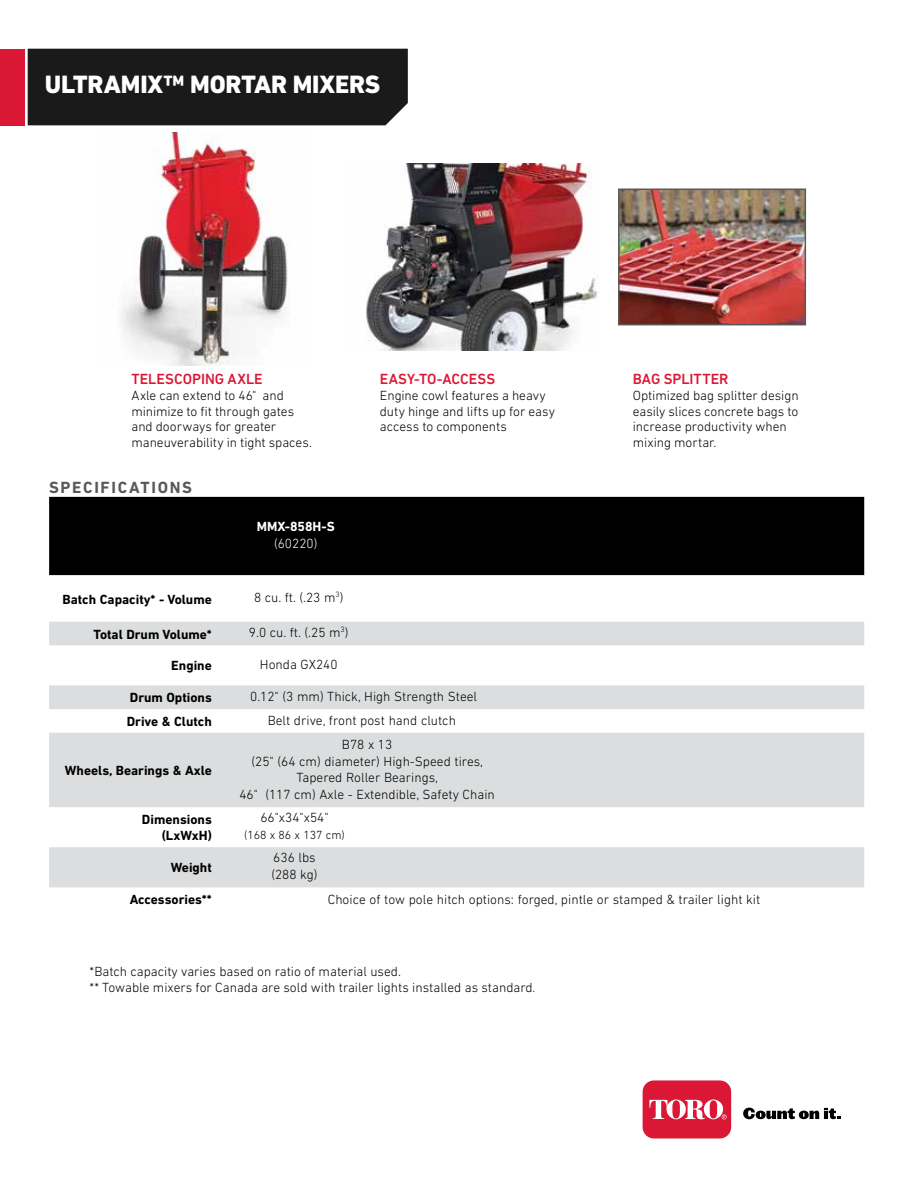
<style>
.page{position:relative;width:918px;height:1188px;background:#fff}
.page>*{position:absolute;margin:0;border:0;box-sizing:border-box;transform-origin:0 0}
.t1{font:800 25.5px "DIN Next LT Pro";letter-spacing:-.005em;color:#fff}
.t2{font:700 16.5px "DIN Next LT Pro";letter-spacing:.105em;color:#58595b}
.t3{font:500 15px "DIN Next LT Pro";letter-spacing:.005em;color:#db1736}
.t4{font:300 13.5px/15.8px "DIN Next LT Pro";color:#000}
.t5{font:700 13.5px/16.5px "DIN Next LT Pro";color:#000;text-align:right}
.t6{font:700 13.5px "DIN Next LT Pro";color:#fff}
.t7{font:300 13.5px "DIN Next LT Pro";color:#fff}
.t8{font:300 12px "DIN Next LT Pro";color:#000}
.s1{font-style:italic}
</style>
<div class="page">
<div style="left:0;top:49px;width:25px;height:76px;background:#db1736"></div>
<div style="left:28px;top:49px;width:380px;height:76px;background:#1a1a1a"></div>
<svg style="left:743px;top:1108px;width:97px;height:11px"></svg>
<div style="left:643px;top:1080px;width:88px;height:59px;background:#db1736;border-radius:11px"></div>
<svg style="left:649px;top:1099px;width:78px;height:20px"></svg>
<div style="left:49px;top:497px;width:815px;height:78px;background:#000"></div>
<svg style="left:49px;top:575px;width:815px;height:1px"></svg>
<svg style="left:49px;top:622px;width:815px;height:265px;fill:#dcddde"></svg>
<img style="left:621px;top:192px;width:182px;height:130px">
<div style="left:618px;top:189px;width:188px;height:136px;border:2px solid #58595b"></div>
<img style="left:366px;top:163px;width:231px;height:188px">
<img style="left:120px;top:133px;width:168px;height:232px">
<h1 class="t1" style="left:45px;top:70px;width:337px">ULTRAMIX™ MORTAR MIXERS</h1>
<p class="t3" style="left:132px;top:370px;width:133px">TELESCOPING AXLE</p>
<p class="t4" style="left:132px;top:387px;width:182px">Axle can extend to 46" and minimize to fit through gates and doorways for greater maneuverability in tight spaces.</p>
<p class="t2" style="left:49px;top:478px;width:144px">SPECIFICATIONS</p>
<p class="t6" style="left:257px;top:519px;width:79px">MMX-858H-S</p>
<p class="t7" style="left:274px;top:535px;width:45px">(60220)</p>
<p class="t3" style="left:380px;top:370px;width:117px">EASY-TO-ACCESS</p>
<p class="t4" style="left:380px;top:387px;width:177px">Engine cowl features a heavy duty hinge and lifts up for easy access to components</p>
<p class="t5" style="left:62px;top:591px;width:151px">Batch Capacity* - Volume</p>
<p class="t4" style="left:254px;top:589px;width:91px">8 cu. ft. (.23 m<sup>3</sup>)</p>
<p class="t5" style="left:93px;top:626px;width:120px">Total Drum Volume*</p>
<p class="t4" style="left:249px;top:624px;width:101px">9.0 cu. ft. (.25 m<sup>3</sup>)</p>
<p class="t5" style="left:171px;top:658px;width:42px">Engine</p>
<p class="t4" style="left:260px;top:656px;width:79px">Honda GX240</p>
<p class="t5" style="left:130px;top:689px;width:83px">Drum Options</p>
<p class="t4" style="left:250px;top:689px;width:229px">0.12" (3 mm) Thick, High Strength Steel</p>
<p class="t5" style="left:127px;top:713px;width:87px">Drive &amp; Clutch</p>
<p class="t4" style="left:268px;top:713px;width:190px">Belt drive, front post hand clutch</p>
<p class="t5" style="left:65px;top:762px;width:149px">Wheels, Bearings &amp; Axle</p>
<p class="t4" style="left:239px;top:736px;width:257px;line-height:16.5px;text-align:center">B78 x 13<br>(25" (64 cm) diameter) High-Speed tires,<br>Tapered Roller Bearings,<br>46" (117 cm) Axle - Extendible, Safety Chain</p>
<p class="t5" style="left:142px;top:811px;width:71px">Dimensions (LxWxH)</p>
<p class="t4" style="left:260px;top:810px;width:70px">66"x34"x54"</p>
<p class="t8" style="left:244px;top:828px;width:102px">(168 x 86 x 137 cm)</p>
<p class="t3" style="left:633px;top:370px;width:97px">BAG SPLITTER</p>
<p class="t4" style="left:633px;top:387px;width:167px">Optimized bag splitter design easily slices concrete bags to increase productivity when mixing mortar.</p>
<p class="t5" style="left:171px;top:859px;width:43px">Weight</p>
<p class="t4" style="left:271px;top:849px;width:48px;line-height:16.5px">636 lbs (288 kg)</p>
<p class="t5" style="left:130px;top:891px;width:84px">Accessories**</p>
<p class="t4" style="left:328px;top:892px;width:434px">Choice of tow pole hitch options: forged, pintle or stamped &amp; trailer light kit</p>
<p class="t4" style="left:90px;top:963px;width:447px;line-height:16.2px">*Batch capacity varies based on ratio of material used.<br>** Towable mixers for Canada are sold with trailer lights installed as standard<span class="s1">.</span></p>
</div>
